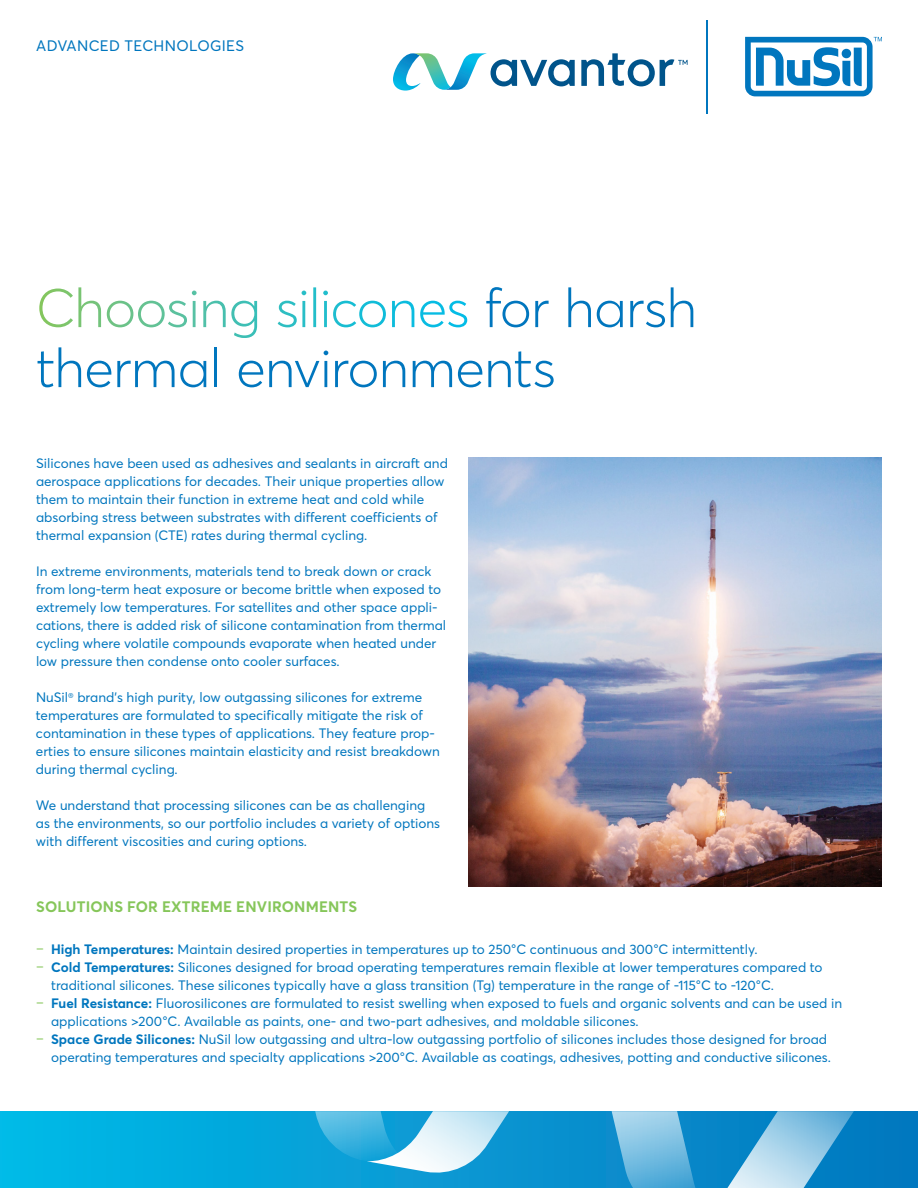
<style>
.page{position:relative;width:918px;height:1188px;background:#fff}
.page>*{position:absolute;margin:0;border:0;box-sizing:border-box;transform-origin:0 0}
.t1{font:300 54px/60px "Averta";letter-spacing:-.01em;color:#0076be}
.t2{font:700 15px "Averta";letter-spacing:.01em;color:#86c65a}
.t3{font:15px "Averta";letter-spacing:.025em;color:#0076be}
.t4{font:13.5px/18px "Averta";color:#0076be}
.s1{color:#fff}
.s2{color:#86c65a}
.s3{font-weight:700}
</style>
<div class="page">
<svg style="left:0;top:1111px;width:918px;height:77px;background:#039ed6"></svg>
<svg style="left:612px;top:1111px;width:84px;height:77px;background:#61b3dc"></svg>
<svg style="left:727px;top:1111px;width:127px;height:77px;background:#62b0d9"></svg>
<svg style="left:315px;top:1111px;width:194px;height:65px;background:#65c0e4"></svg>
<hr style="left:706px;top:20px;width:2px;height:93px;background:#0076be">
<svg style="left:745px;top:37px;width:137px;height:59px"></svg>
<svg style="left:393px;top:53px;width:182px;height:38px"></svg>
<svg style="left:581px;top:53px;width:107px;height:33px"></svg>
<img style="left:468px;top:458px;width:414px;height:429px">
<p class="t3" style="left:36px;top:35px;width:210px">ADVANCED TECHNOLOGIES</p>
<h1 class="t1" style="left:36px;top:276px;width:662px"><span class="s1">Choosing silicones</span> for harsh thermal environments</h1>
<p class="t4" style="left:36px;top:454px;width:413px">Silicones have been used as adhesives and sealants in aircraft and aerospace applications for decades. Their unique properties allow them to maintain their function in extreme heat and cold while absorbing stress between substrates with different coefficients of thermal expansion (CTE) rates during thermal cycling.</p>
<p class="t4" style="left:36px;top:562px;width:412px">In extreme environments, materials tend to break down or crack from long-term heat exposure or become brittle when exposed to extremely low temperatures. For satellites and other space appli&shy;cations, there is added risk of silicone contamination from thermal cycling where volatile compounds evaporate when heated under low pressure then condense onto cooler surfaces.</p>
<p class="t4" style="left:36px;top:688px;width:405px">NuSil<sup>®</sup> brand’s high purity, low outgassing silicones for extreme temperatures are formulated to specifically mitigate the risk of contamination in these types of applications. They feature prop&shy;erties to ensure silicones maintain elasticity and resist breakdown during thermal cycling.</p>
<p class="t4" style="left:36px;top:796px;width:406px">We understand that processing silicones can be as challenging as the environments, so our portfolio includes a variety of options with different viscosities and curing options.</p>
<p class="t2" style="left:36px;top:896px;width:323px">SOLUTIONS FOR EXTREME ENVIRONMENTS</p>
<p class="t4" style="left:36px;top:940px;width:723px"><span class="s2">–</span> <span class="s3">High Temperatures:</span> Maintain desired properties in temperatures up to 250°C continuous and 300°C intermittently.</p>
<p class="t4" style="left:51px;top:958px;width:773px;text-indent:-15px"><span class="s2">–</span> <span class="s3">Cold Temperatures:</span> Silicones designed for broad operating temperatures remain flexible at lower temperatures compared to traditional silicones. These silicones typically have a glass transition (Tg) temperature in the range of -115°C to -120°C.</p>
<p class="t4" style="left:51px;top:994px;width:793px;text-indent:-15px"><span class="s2">–</span> <span class="s3">Fuel Resistance:</span> Fluorosilicones are formulated to resist swelling when exposed to fuels and organic solvents and can be used in applications &gt;200°C. Available as paints, one- and two-part adhesives, and moldable silicones.</p>
<p class="t4" style="left:36px;top:1030px;width:796px;text-align:right"><span class="s2">–</span> <span class="s3">Space Grade Silicones:</span> NuSil low outgassing and ultra-low outgassing portfolio of silicones includes those designed for broad operating temperatures and specialty applications &gt;200°C. Available as coatings, adhesives, potting and conductive silicones.</p>
</div>
